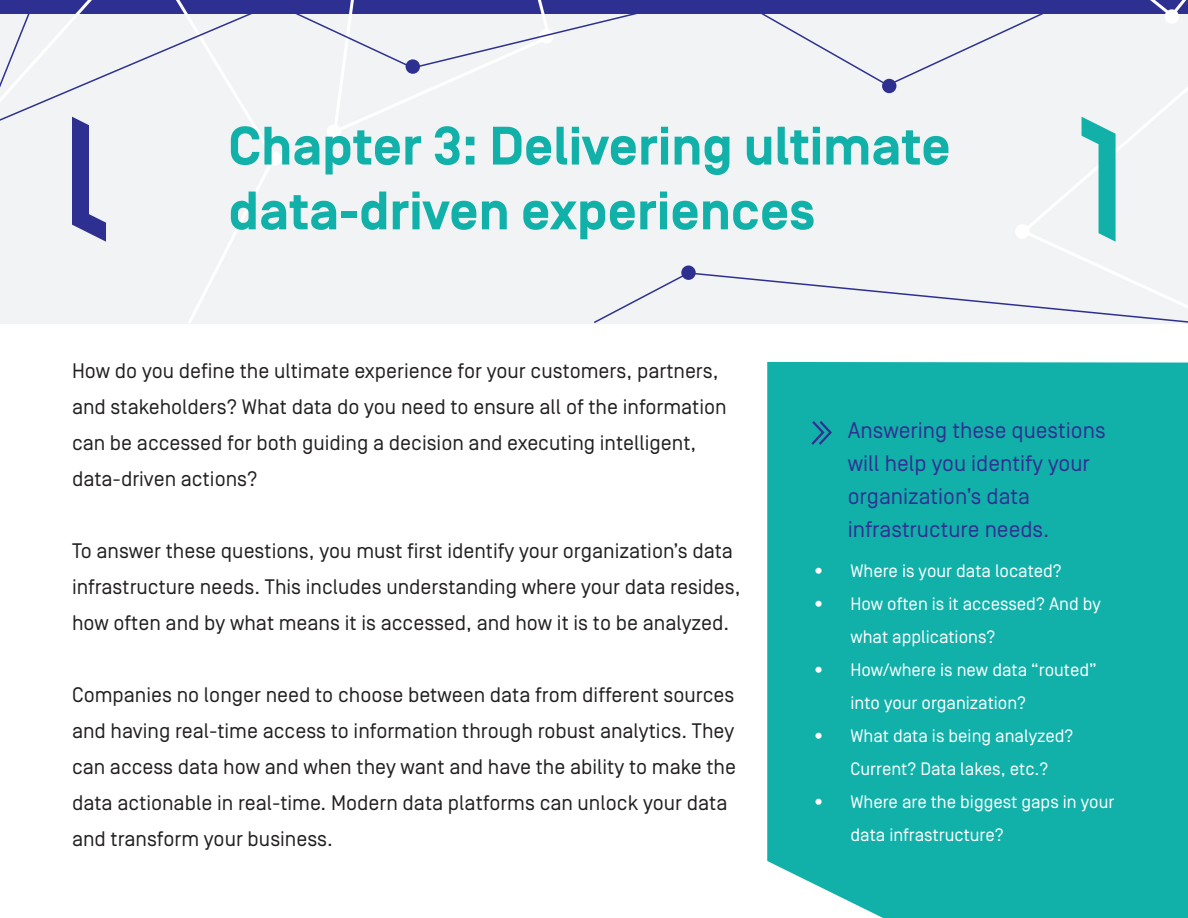
<style>
.page{position:relative;width:1188px;height:918px;background:#fff}
.page>*{position:absolute;margin:0;border:0;box-sizing:border-box;transform-origin:0 0}
.t1{font:700 54px "Simplon BP";color:#11b1aa}
.t2{font:22.5px/33px "Simplon BP Regular";color:#313092}
.t3{font:21px/36px "Simplon BP Regular";color:#231f20}
.t4{font:18px/33px "Simplon BP Regular";color:#fff}
</style>
<div class="page">
<div style="left:767px;top:362px;width:421px;height:556px;background:#11b1aa"></div>
<div style="left:0;top:0;width:1188px;height:323px;background:#f2f3f4"></div>
<svg style="left:1108px;top:0;width:80px;height:14px"></svg>
<svg style="left:0;top:130px;width:277px;height:194px"></svg>
<div style="left:327px;top:124px;width:14px;height:15px;background:#fff;border-radius:50%"></div>
<div style="left:267px;top:151px;width:15px;height:15px;background:#fff;border-radius:50%"></div>
<div style="left:1165px;top:9px;width:14px;height:15px;background:#fff;border-radius:50%"></div>
<svg style="left:0;top:0;width:1108px;height:130px"></svg>
<div style="left:406px;top:59px;width:14px;height:15px;background:#2e3091;border-radius:50%"></div>
<svg style="left:72px;top:117px;width:34px;height:125px"></svg>
<svg style="left:592px;top:80px;width:596px;height:244px"></svg>
<div style="left:681px;top:265px;width:15px;height:15px;background:#2e3091;border-radius:50%"></div>
<svg style="left:809px;top:419px;width:25px;height:28px"></svg>
<p class="t1" style="left:228px;top:115px;width:724px">Chapter 3: Delivering ultimate</p>
<p class="t1" style="left:228px;top:180px;width:588px">data-driven experiences</p>
<p class="t3" style="left:72px;top:352px;width:656px">How do you define the ultimate experience for your customers, partners, and stakeholders? What data do you need to ensure all of the information can be accessed for both guiding a decision and executing intelligent, data-driven actions?</p>
<p class="t3" style="left:72px;top:532px;width:670px">To answer these questions, you must first identify your organization’s data infrastructure needs. This includes understanding where your data resides, how often and by what means it is accessed, and how it is to be analyzed.</p>
<p class="t3" style="left:72px;top:676px;width:666px">Companies no longer need to choose between data from different sources and having real-time access to information through robust analytics. They can access data how and when they want and have the ability to make the data actionable in real-time. Modern data platforms can unlock your data and transform your business.</p>
<p class="t2" style="left:848px;top:413px;width:259px">Answering these questions will help you identify your organization’s data</p>
<p class="t2" style="left:848px;top:512px;width:203px">infrastructure needs.</p>
<p class="t4" style="left:812px;top:555px;width:252px">• Where is your data located?</p>
<p class="t4" style="left:850px;top:588px;width:252px;text-indent:-39px">• How often is it accessed? And by what applications?</p>
<p class="t4" style="left:850px;top:654px;width:248px;text-indent:-39px">• How/where is new data “routed” into your organization?</p>
<p class="t4" style="left:850px;top:720px;width:224px;text-indent:-39px">• What data is being analyzed?<br>Current? Data lakes, etc.?</p>
<p class="t4" style="left:850px;top:786px;width:265px;text-indent:-39px">• Where are the biggest gaps in your data infrastructure?</p>
</div>
